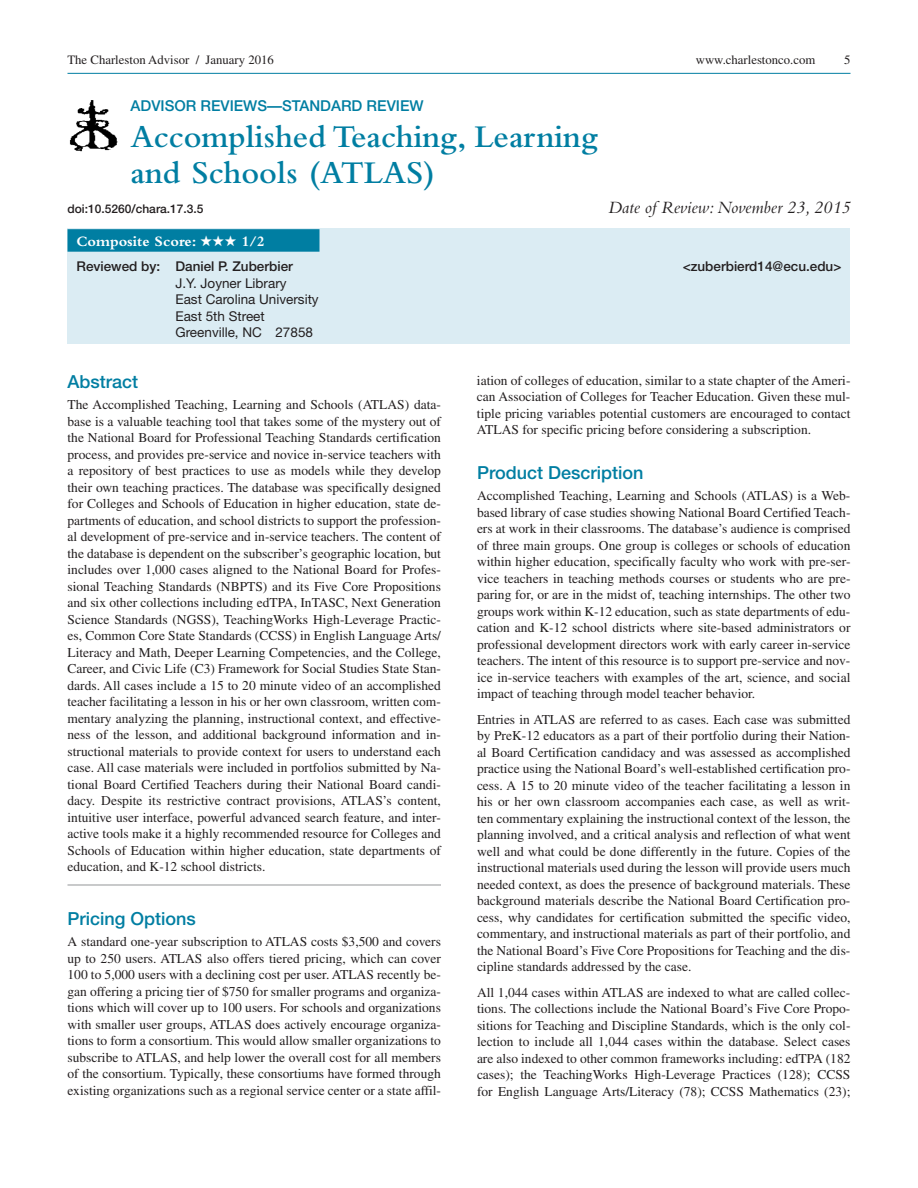
<style>
.page{position:relative;width:918px;height:1188px;background:#fff}
.page>*{position:absolute;margin:0;border:0;box-sizing:border-box;transform-origin:0 0}
.t1{font:600 33px/36px "Bembo";color:#007ea2}
.t2{font:500 18px "Helvetica Neue";color:#007ea2}
.t3{font:italic 18px "Bembo";color:#231f20}
.t4{font:500 15px "Helvetica Neue";color:#007ea2}
.t5{font:700 15px "Bembo";color:#fff}
.t6{font:13.5px/16.5px "Times";color:#231f20;text-align:justify}
.t7{font:13.5px/16.5px "Helvetica Neue";color:#231f20}
.t8{font:500 13.5px "Helvetica Neue";color:#231f20}
.t9{font:12.75px "Times";color:#231f20}
.t10{font:500 12px "Helvetica Neue";color:#231f20}
</style>
<div class="page">
<div style="left:68px;top:228px;width:782px;height:116px;background:#dbecf3"></div>
<div style="left:68px;top:229px;width:252px;height:23px;background:#007ea2"></div>
<hr style="left:68px;top:885px;width:373px;height:1px;background:#939598">
<hr style="left:68px;top:73px;width:782px;height:1px;background:#007ea2">
<img style="left:69px;top:100px;width:49px;height:52px">
<p class="t9" style="left:68px;top:53px;width:208px">The Charleston Advisor / January 2016</p>
<p class="t9" style="left:696px;top:53px;width:121px">www.charlestonco.com</p>
<p class="t9" style="left:844px;top:53px;width:8px">5</p>
<p class="t4" style="left:130px;top:96px;width:295px">ADVISOR REVIEWS—STANDARD REVIEW</p>
<h1 class="t1" style="left:130px;top:118px;width:469px">Accomplished Teaching, Learning and Schools (ATLAS)</h1>
<p class="t10" style="left:68px;top:201px;width:138px">doi:10.5260/chara.17.3.5</p>
<h2 class="t3" style="left:608px;top:196px;width:244px">Date of Review: November 23, 2015</h2>
<p class="t5" style="left:76px;top:233px;width:190px">Composite Score: ★★★ 1/2</p>
<p class="t8" style="left:76px;top:258px;width:218px">Reviewed by: Daniel P. Zuberbier</p>
<p class="t8" style="left:683px;top:258px;width:160px">&lt;zuberbierd14@ecu.edu&gt;</p>
<p class="t7" style="left:175px;top:274px;width:145px">J.Y. Joyner Library<br>East Carolina University<br>East 5th Street<br>Greenville, NC 27858</p>
<p class="t6" style="left:477px;top:372px;width:375px">iation of colleges of education, similar to a state chapter of the Ameri&shy;can Association of Colleges for Teacher Education. Given these mul&shy;tiple pricing variables potential customers are encouraged to contact ATLAS for specific pricing before considering a subscription.</p>
<h2 class="t2" style="left:477px;top:462px;width:168px">Product Description</h2>
<p class="t6" style="left:477px;top:487px;width:375px">Accomplished Teaching, Learning and Schools (ATLAS) is a Web&shy;based library of case studies showing National Board Certified Teach&shy;ers at work in their classrooms. The database’s audience is comprised of three main groups. One group is colleges or schools of education within higher education, specifically faculty who work with pre-ser&shy;vice teachers in teaching methods courses or students who are pre&shy;paring for, or are in the midst of, teaching internships. The other two groups work within K-12 education, such as state departments of edu&shy;cation and K-12 school districts where site-based administrators or professional development directors work with early career in-service teachers. The intent of this resource is to support pre-service and nov&shy;ice in-service teachers with examples of the art, science, and social impact of teaching through model teacher behavior.</p>
<p class="t6" style="left:477px;top:711px;width:375px">Entries in ATLAS are referred to as cases. Each case was submitted by PreK-12 educators as a part of their portfolio during their Nation&shy;al Board Certification candidacy and was assessed as accomplished practice using the National Board’s well-established certification pro&shy;cess. A 15 to 20 minute video of the teacher facilitating a lesson in his or her own classroom accompanies each case, as well as writ&shy;ten commentary explaining the instructional context of the lesson, the planning involved, and a critical analysis and reflection of what went well and what could be done differently in the future. Copies of the instructional materials used during the lesson will provide users much needed context, as does the presence of background materials. These background materials describe the National Board Certification pro&shy;cess, why candidates for certification submitted the specific video, commentary, and instructional materials as part of their portfolio, and the National Board’s Five Core Propositions for Teaching and the dis&shy;cipline standards addressed by the case.</p>
<p class="t6" style="left:477px;top:984px;width:375px">All 1,044 cases within ATLAS are indexed to what are called collec&shy;tions. The collections include the National Board’s Five Core Propo&shy;sitions for Teaching and Discipline Standards, which is the only col&shy;lection to include all 1,044 cases within the database. Select cases are also indexed to other common frameworks including: edTPA (182 cases); the TeachingWorks High-Leverage Practices (128); CCSS for English Language Arts/Literacy (78); CCSS Mathematics (23);</p>
<h2 class="t2" style="left:68px;top:371px;width:72px">Abstract</h2>
<p class="t6" style="left:68px;top:396px;width:375px">The Accomplished Teaching, Learning and Schools (ATLAS) data&shy;base is a valuable teaching tool that takes some of the mystery out of the National Board for Professional Teaching Standards certification process, and provides pre-service and novice in-service teachers with a repository of best practices to use as models while they develop their own teaching practices. The database was specifically designed for Colleges and Schools of Education in higher education, state de&shy;partments of education, and school districts to support the profession&shy;al development of pre-service and in-service teachers. The content of the database is dependent on the subscriber’s geographic location, but includes over 1,000 cases aligned to the National Board for Profes&shy;sional Teaching Standards (NBPTS) and its Five Core Propositions and six other collections including edTPA, InTASC, Next Generation Science Standards (NGSS), TeachingWorks High-Leverage Practic&shy;es, Common Core State Standards (CCSS) in English Language Arts/ Literacy and Math, Deeper Learning Competencies, and the College, Career, and Civic Life (C3) Framework for Social Studies State Stan&shy;dards. All cases include a 15 to 20 minute video of an accomplished teacher facilitating a lesson in his or her own classroom, written com&shy;mentary analyzing the planning, instructional context, and effective&shy;ness of the lesson, and additional background information and in&shy;structional materials to provide context for users to understand each case. All case materials were included in portfolios submitted by Na&shy;tional Board Certified Teachers during their National Board candi&shy;dacy. Despite its restrictive contract provisions, ATLAS’s content, intuitive user interface, powerful advanced search feature, and inter&shy;active tools make it a highly recommended resource for Colleges and Schools of Education within higher education, state departments of education, and K-12 school districts.</p>
<h2 class="t2" style="left:68px;top:908px;width:130px">Pricing Options</h2>
<p class="t6" style="left:68px;top:933px;width:375px">A standard one-year subscription to ATLAS costs $3,500 and covers up to 250 users. ATLAS also offers tiered pricing, which can cover 100 to 5,000 users with a declining cost per user. ATLAS recently be&shy;gan offering a pricing tier of $750 for smaller programs and organiza&shy;tions which will cover up to 100 users. For schools and organizations with smaller user groups, ATLAS does actively encourage organiza&shy;tions to form a consortium. This would allow smaller organizations to subscribe to ATLAS, and help lower the overall cost for all members of the consortium. Typically, these consortiums have formed through existing organizations such as a regional service center or a state affil-</p>
</div>
